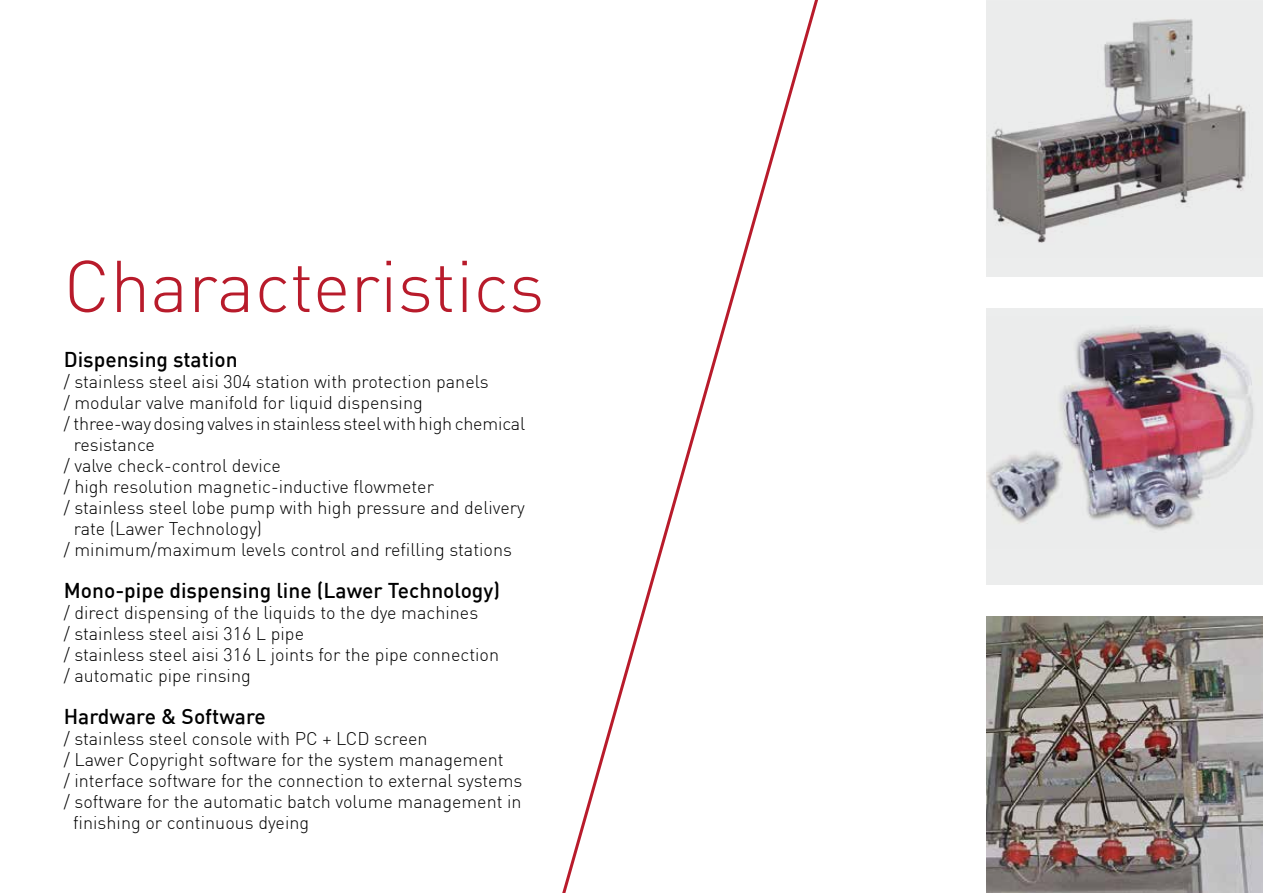
<style>
.page{position:relative;width:1263px;height:893px;background:#fff}
.page>*{position:absolute;margin:0;border:0;box-sizing:border-box;transform-origin:0 0}
.t1{font:300 72px "DIN";color:#b81b2b}
.t2{font:500 21px "DIN";color:#000}
.t3{font:300 18px/21px "DIN";color:#000}
</style>
<div class="page">
<div style="left:986px;top:308px;width:277px;height:277px;background:#eceded"></div>
<div style="left:986px;top:0;width:277px;height:276px;background:#eceded"></div>
<svg style="left:562px;top:0;width:256px;height:893px"></svg>
<img style="left:987px;top:325px;width:266px;height:205px">
<img style="left:991px;top:19px;width:261px;height:224px">
<img style="left:986px;top:617px;width:277px;height:276px">
<h1 class="t1" style="left:64px;top:242px;width:482px">Characteristics</h1>
<p class="t2" style="left:64px;top:346px;width:175px">Dispensing station</p>
<p class="t3" style="left:64px;top:371px;width:427px">/ stainless steel aisi 304 station with protection panels</p>
<p class="t3" style="left:64px;top:392px;width:360px">/ modular valve manifold for liquid dispensing</p>
<p class="t3" style="left:64px;top:413px;width:463px">/ three-way dosing valves in stainless steel with high chemical</p>
<p class="t3" style="left:74px;top:434px;width:83px">resistance</p>
<p class="t3" style="left:64px;top:455px;width:219px">/ valve check-control device</p>
<p class="t3" style="left:64px;top:476px;width:372px">/ high resolution magnetic-inductive flowmeter</p>
<p class="t3" style="left:64px;top:497px;width:463px">/ stainless steel lobe pump with high pressure and delivery</p>
<p class="t3" style="left:74px;top:518px;width:190px">rate (Lawer Technology)</p>
<p class="t3" style="left:64px;top:539px;width:450px">/ minimum/maximum levels control and refilling stations</p>
<p class="t2" style="left:64px;top:577px;width:438px">Mono-pipe dispensing line (Lawer Technology)</p>
<p class="t3" style="left:64px;top:602px;width:437px">/ direct dispensing of the liquids to the dye machines<br>/ stainless steel aisi 316 L pipe<br>/ stainless steel aisi 316 L joints for the pipe connection / automatic pipe rinsing</p>
<p class="t2" style="left:64px;top:703px;width:204px">Hardware &amp; Software</p>
<p class="t3" style="left:64px;top:728px;width:365px">/ stainless steel console with PC + LCD screen</p>
<p class="t3" style="left:64px;top:749px;width:441px">/ Lawer Copyright software for the system management</p>
<p class="t3" style="left:64px;top:770px;width:460px">/ interface software for the connection to external systems</p>
<p class="t3" style="left:64px;top:791px;width:459px">/ software for the automatic batch volume management in</p>
<p class="t3" style="left:73px;top:812px;width:237px">finishing or continuous dyeing</p>
</div>
